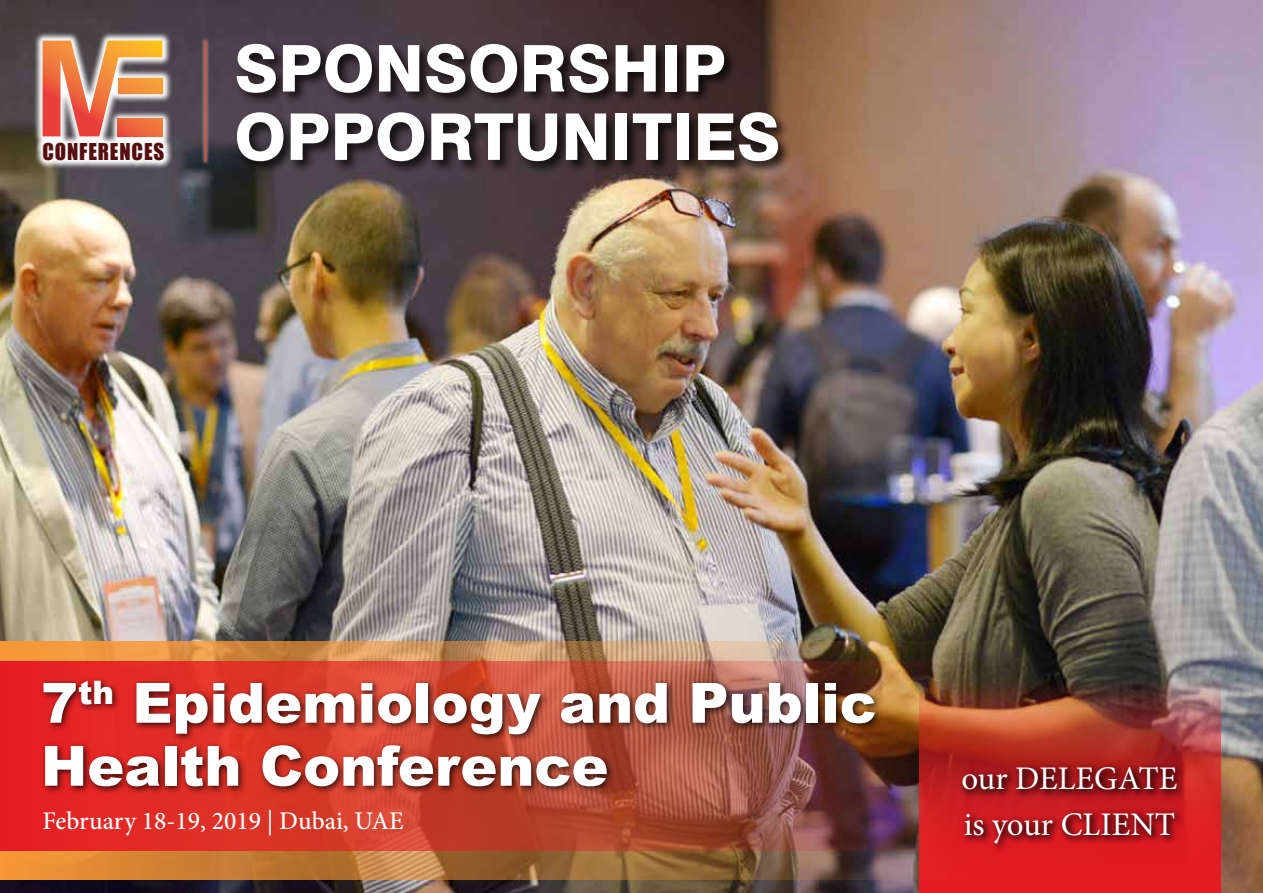
<style>
.page{position:relative;width:1263px;height:893px;background:#fff}
.page>*{position:absolute;margin:0;border:0;box-sizing:border-box;transform-origin:0 0}
.t1{font:800 64.5px "Swiss 721 BT";color:#fff}
.t2{font:900 55.5px/63px "Arial";color:#fff}
.t3{font:33px/45.6px "Minion Pro";color:#fff}
.t4{font:500 25.5px "Minion Pro";color:#fff}
.t5{font:21.45px "Impact";letter-spacing:.04em;color:#560f11}
</style>
<div class="page">
<img style="left:0;top:0;width:1263px;height:893px">
<div style="left:235px;top:42px;width:557px;height:133px;background:#000;opacity:.75"></div>
<svg style="left:33px;top:31px;width:140px;height:139px"></svg>
<svg style="left:118px;top:136px;width:44px;height:1px"></svg>
<svg style="left:43px;top:41px;width:120px;height:95px;background:#cf8564"></svg>
<img style="left:918px;top:680px;width:302px;height:213px">
<div style="left:958px;top:762px;width:229px;height:92px;background:#e01b22"></div>
<div style="left:958px;top:763px;width:228px;height:88px;background:#000;opacity:.75"></div>
<img style="left:0;top:641px;width:966px;height:238px">
<img style="left:0;top:661px;width:966px;height:189px">
<div style="left:201px;top:37px;width:9px;height:128px;background:#fff;opacity:.75"></div>
<hr style="left:205px;top:41px;width:2px;height:121px;background:#bb594e">
<div style="left:39px;top:677px;width:845px;height:118px;background:#000;opacity:.75"></div>
<p class="t5" style="left:43px;top:134px;width:123px">CONFERENCES</p>
<p class="t1" style="left:234px;top:29px;width:493px">SPONSORSHIP</p>
<p class="t1" style="left:234px;top:98px;width:548px">OPPORTUNITIES</p>
<p class="t2" style="left:41px;top:672px;width:837px">7<sup>th</sup> Epidemiology and Public<br>Health Conference</p>
<p class="t4" style="left:43px;top:803px;width:363px">February 18-19, 2019 | Dubai, UAE</p>
<p class="t3" style="left:961px;top:756px;width:218px">our DELEGATE is your CLIENT</p>
</div>
